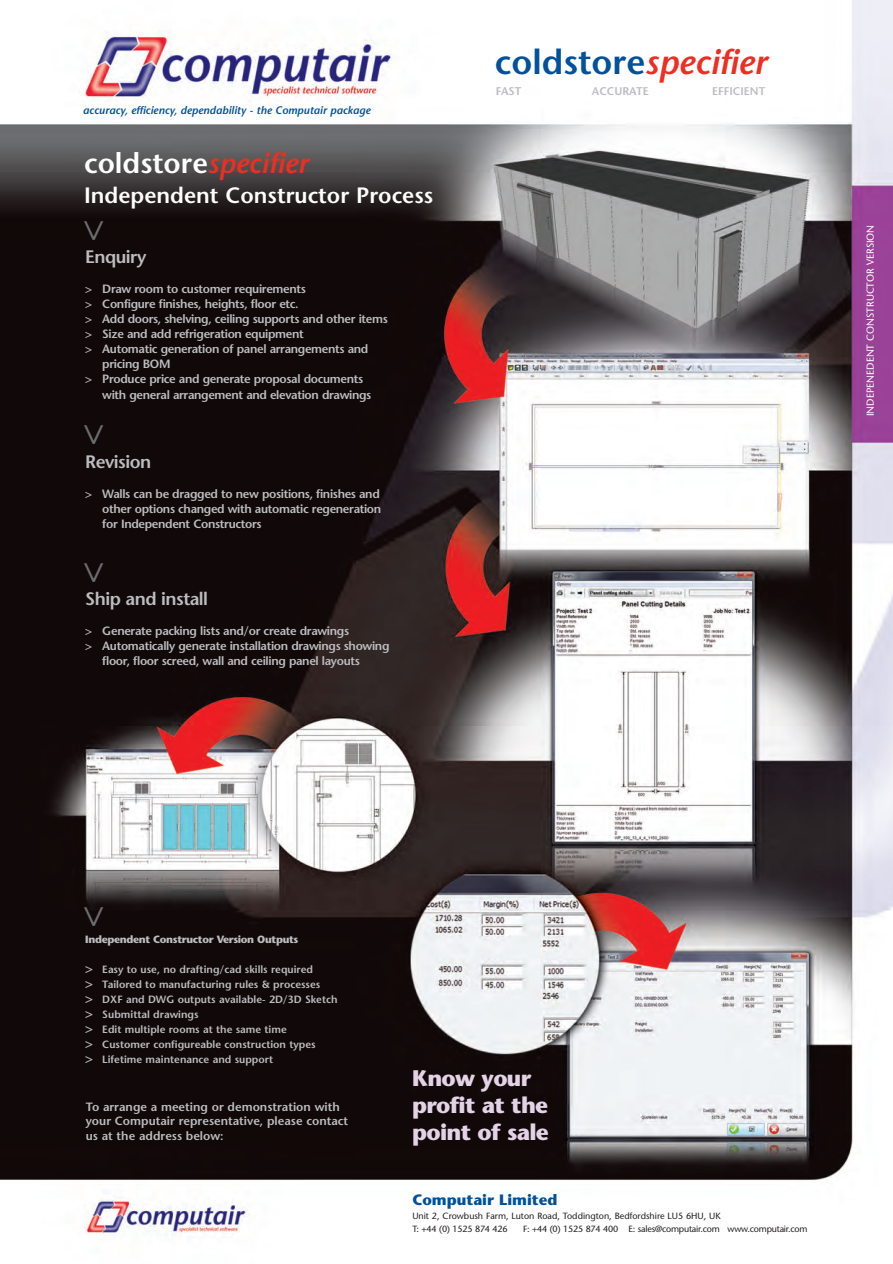
<style>
.page{position:relative;width:893px;height:1264px;background:#fff}
.page>*{position:absolute;margin:0;border:0;box-sizing:border-box;transform-origin:0 0}
.t1{font:36.75px "Stone Sans";color:#6c6d70}
.t2{font:600 34.65px "Stone Sans";color:#01519b}
.t3{font:600 28.5px "Stone Sans";color:#fff}
.t4{font:700 22.5px/27px "Stone Sans";letter-spacing:-.03em;color:#e4d2e6}
.t5{font:600 22.2px "Stone Sans";color:#fff}
.t6{font:600 18px "Stone Sans";letter-spacing:-.03em;color:#bcbdc0}
.t7{font:700 15px "Stone Sans";color:#01519b}
.t8{font:600 12px/15px "Stone Sans";letter-spacing:-.03em;color:#bcbdc0}
.t9{font:600 12px/14.2px "Stone Sans";color:#bcbdc0}
.t10{font:600 11.1px "Stone Sans";color:#bcbdc0}
.t11{font:italic 600 10.95px "Stone Sans";color:#01519b}
.t12{font:600 10.5px/15px "Stone Sans";color:#bcbdc0}
.t13{font:700 10.5px "Stone Sans";letter-spacing:-.03em;color:#bcbdc0}
.t14{font:10.05px "Stone Sans";color:#fff}
.t15{font:9px/13.5px "Stone Sans";color:#231f20}
.t16{font:9px "Stone Sans";letter-spacing:-.025em;color:#231f20}
.s1{font-style:italic;color:#ee2e22}
.s2{font-size:13.5px}
</style>
<div class="page">
<img style="left:0;top:0;width:893px;height:1236px">
<p class="t11" style="left:83px;top:105px;width:289px">accuracy, efficiency, dependability - the Computair package</p>
<h3 class="t3" style="left:84px;top:152px;width:226px">coldstore<span class="s1">specifier</span></h3>
<h3 class="t5" style="left:84px;top:187px;width:351px">Independent Constructor Process</h3>
<h1 class="t1" style="left:112px;top:220px;width:23px;rotate:90deg">&gt;</h1>
<h3 class="t6" style="left:85px;top:250px;width:63px">Enquiry</h3>
<p class="t8" style="left:85px;top:283px;width:222px">&gt; Draw room to customer requirements</p>
<p class="t8" style="left:85px;top:298px;width:215px">&gt; Configure finishes, heights, floor etc.</p>
<p class="t8" style="left:85px;top:313px;width:304px">&gt; Add doors, shelving, ceiling supports and other items</p>
<p class="t8" style="left:85px;top:328px;width:220px">&gt; Size and add refrigeration equipment</p>
<p class="t8" style="left:85px;top:343px;width:285px">&gt; Automatic generation of panel arrangements and</p>
<p class="t8" style="left:102px;top:358px;width:70px">pricing BOM</p>
<p class="t8" style="left:85px;top:373px;width:279px">&gt; Produce price and generate proposal documents</p>
<p class="t8" style="left:102px;top:388px;width:271px">with general arrangement and elevation drawings</p>
<h1 class="t1" style="left:112px;top:424px;width:23px;rotate:90deg">&gt;</h1>
<h3 class="t6" style="left:85px;top:454px;width:67px">Revision</h3>
<p class="t8" style="left:102px;top:487px;width:280px;text-indent:-17px">&gt; Walls can be dragged to new positions, finishes and other options changed with automatic regeneration for Independent Constructors</p>
<h1 class="t1" style="left:112px;top:561px;width:23px;rotate:90deg">&gt;</h1>
<h3 class="t6" style="left:85px;top:591px;width:124px">Ship and install</h3>
<p class="t8" style="left:85px;top:624px;width:265px">&gt; Generate packing lists and/or create drawings</p>
<p class="t8" style="left:85px;top:639px;width:306px">&gt; Automatically generate installation drawings showing</p>
<p class="t8" style="left:102px;top:654px;width:259px">floor, floor screed, wall and ceiling panel layouts</p>
<h2 class="t2" style="left:495px;top:48px;width:274px">coldstore<span class="s1">specifier</span></h2>
<p class="t10" style="left:496px;top:87px;width:27px">FAST</p>
<p class="t10" style="left:592px;top:87px;width:58px">ACCURATE</p>
<p class="t10" style="left:712px;top:87px;width:55px">EFFICIENT</p>
<p class="t14" style="left:866px;top:416px;width:193px;rotate:-90deg">INDEPENEDENT CONSTRUCTOR VERSION</p>
<h1 class="t1" style="left:112px;top:906px;width:23px;rotate:90deg">&gt;</h1>
<p class="t13" style="left:85px;top:935px;width:215px">Independent Constructor Version Outputs</p>
<p class="t12" style="left:85px;top:962px;width:254px"><span class="s2">&gt;</span> Easy to use, no drafting/cad skills required<br><span class="s2">&gt;</span> Tailored to manufacturing rules &amp; processes<br><span class="s2">&gt;</span> DXF and DWG outputs available- 2D/3D Sketch <span class="s2">&gt;</span> Submittal drawings<br><span class="s2">&gt;</span> Edit multiple rooms at the same time<br><span class="s2">&gt;</span> Customer configureable construction types<br><span class="s2">&gt;</span> Lifetime maintenance and support</p>
<p class="t9" style="left:86px;top:1100px;width:264px">To arrange a meeting or demonstration with your Computair representative, please contact us at the address below:</p>
<h3 class="t4" style="left:412px;top:1066px;width:138px">Know your profit at the point of sale</h3>
<p class="t7" style="left:412px;top:1193px;width:147px">Computair Limited</p>
<p class="t15" style="left:412px;top:1209px;width:310px">Unit 2, Crowbush Farm, Luton Road, Toddington, Bedfordshire LU5 6HU, UK<br>T: +44 (0) 1525 874 426</p>
<p class="t16" style="left:523px;top:1225px;width:286px">F: +44 (0) 1525 874 400 E: sales@computair.com www.computair.com</p>
</div>
